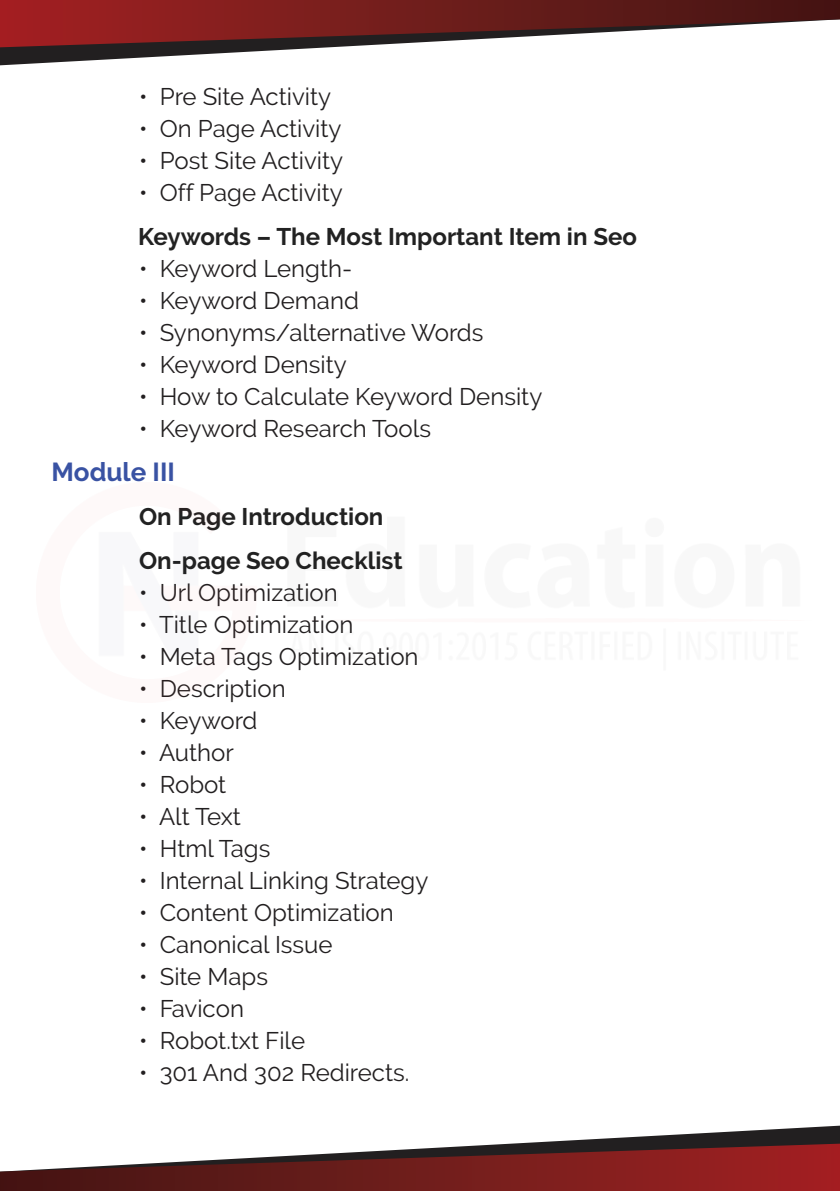
<style>
.page{position:relative;width:840px;height:1191px;background:#fff}
.page>*{position:absolute;margin:0;border:0;box-sizing:border-box;transform-origin:0 0}
.t1{font:700 26px "Raleway";color:#3952a3}
.t2{font:24px "Raleway";color:#221f20}
.t3{font:700 24px/44px "Raleway";color:#222}
</style>
<div class="page">
<svg style="left:0;top:47px;width:334px;height:18px"></svg>
<svg style="left:0;top:0;width:840px;height:47px"></svg>
<svg style="left:506px;top:1126px;width:334px;height:18px"></svg>
<svg style="left:0;top:1144px;width:840px;height:47px"></svg>
<p class="t2" style="left:139px;top:82px;width:194px">• Pre Site Activity</p>
<p class="t2" style="left:139px;top:114px;width:204px">• On Page Activity</p>
<p class="t2" style="left:139px;top:146px;width:205px">• Post Site Activity</p>
<p class="t2" style="left:139px;top:178px;width:205px">• Off Page Activity</p>
<p class="t3" style="left:138px;top:215px;width:500px">Keywords – The Most Important Item in Seo</p>
<p class="t2" style="left:139px;top:254px;width:214px">• Keyword Length-</p>
<p class="t2" style="left:139px;top:286px;width:221px">• Keyword Demand</p>
<p class="t2" style="left:139px;top:318px;width:346px">• Synonyms/alternative Words</p>
<p class="t2" style="left:139px;top:350px;width:209px">• Keyword Density</p>
<p class="t2" style="left:139px;top:382px;width:405px">• How to Calculate Keyword Density</p>
<p class="t2" style="left:139px;top:414px;width:293px">• Keyword Research Tools</p>
<p class="t1" style="left:52px;top:457px;width:125px">Module III</p>
<p class="t3" style="left:139px;top:495px;width:265px">On Page Introduction<br>On-page Seo Checklist</p>
<p class="t2" style="left:139px;top:578px;width:200px">• Url Optimization</p>
<p class="t2" style="left:139px;top:610px;width:216px">• Title Optimization</p>
<p class="t2" style="left:139px;top:642px;width:281px">• Meta Tags Optimization</p>
<p class="t2" style="left:139px;top:674px;width:148px">• Description</p>
<p class="t2" style="left:139px;top:706px;width:120px">• Keyword</p>
<p class="t2" style="left:139px;top:738px;width:96px">• Author</p>
<p class="t2" style="left:139px;top:770px;width:89px">• Robot</p>
<p class="t2" style="left:139px;top:802px;width:103px">• Alt Text</p>
<p class="t2" style="left:139px;top:834px;width:133px">• Html Tags</p>
<p class="t2" style="left:139px;top:866px;width:291px">• Internal Linking Strategy</p>
<p class="t2" style="left:139px;top:898px;width:256px">• Content Optimization</p>
<p class="t2" style="left:139px;top:930px;width:195px">• Canonical Issue</p>
<p class="t2" style="left:139px;top:962px;width:130px">• Site Maps</p>
<p class="t2" style="left:139px;top:994px;width:106px">• Favicon</p>
<p class="t2" style="left:139px;top:1026px;width:168px">• Robot.txt File</p>
<p class="t2" style="left:139px;top:1058px;width:272px">• 301 And 302 Redirects.</p>
</div>
